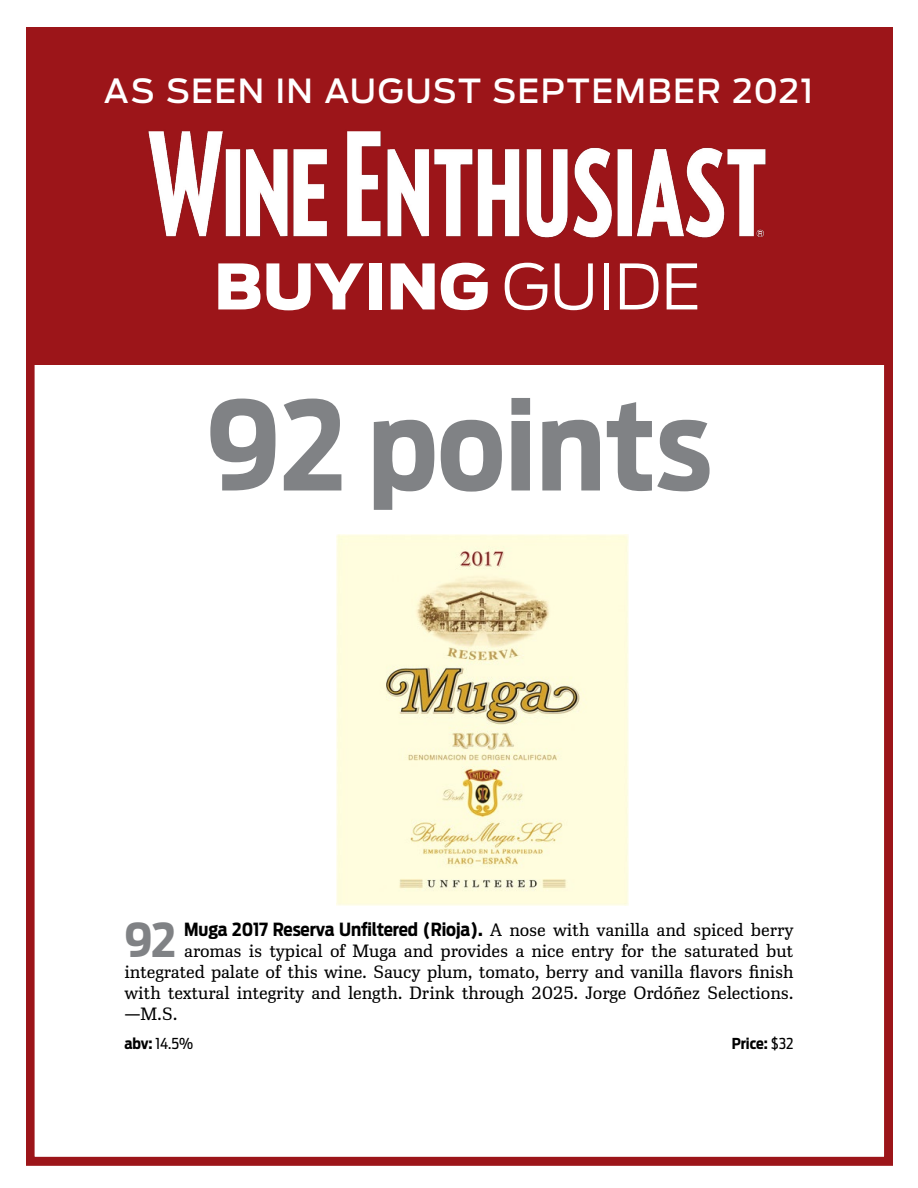
<style>
.page{position:relative;width:918px;height:1188px;background:#fff}
.page>*{position:absolute;margin:0;border:0;box-sizing:border-box;transform-origin:0 0}
.t1{font:700 122.55px "Antenna Cond";color:#808285}
.t2{font:900 62.1px "Antenna";color:#fff}
.t3{font:700 46.35px "Antenna Cond";color:#808285}
.t4{font:500 33px "Antenna";letter-spacing:.045em;color:#fff}
.t5{font:300 18px/21px "Ibis Text";letter-spacing:-.01em;color:#000;text-align:justify}
.t6{font:700 18px "Antenna Cond";letter-spacing:-.01em;color:#000}
.t7{font:15px "Antenna Cond";color:#000}
.t8{font:700 15px "Antenna Cond";letter-spacing:-.01em;color:#000}
.s1{font-weight:300}
.s2{font-family:"Ibis Text";font-weight:300}
.s3{font-weight:700}
.s4{font-weight:400}
</style>
<div class="page">
<div style="left:26px;top:27px;width:867px;height:337px;background:#9c1519"></div>
<div style="left:26px;top:229px;width:867px;height:937px;border:9px solid #9c1519"></div>
<img style="left:141px;top:131px;width:633px;height:108px">
<img style="left:337px;top:534px;width:292px;height:371px">
<h3 class="t4" style="left:104px;top:68px;width:711px">AS SEEN IN AUGUST SEPTEMBER 2021</h3>
<h2 class="t2" style="left:214px;top:242px;width:488px">BUYING <span class="s1">GUIDE</span></h2>
<h1 class="t1" style="left:206px;top:363px;width:507px">92 points</h1>
<h3 class="t3" style="left:124px;top:909px;width:54px">92</h3>
<p class="t6" style="left:184px;top:917px;width:611px">Muga 2017 Reserva Unfiltered (Rioja). <span class="s2">A nose with vanilla and spiced berry</span></p>
<p class="t5" style="left:124px;top:940px;width:671px;text-indent:60px">aromas is typical of Muga and provides a nice entry for the saturated but integrated palate of this wine. Saucy plum, tomato, berry and vanilla flavors finish with textural integrity and length. Drink through 2025. Jorge Ordóñez Selections. —M.S.</p>
<p class="t7" style="left:124px;top:1033px;width:70px"><span class="s3">abv:</span> 14.5%</p>
<p class="t8" style="left:732px;top:1033px;width:63px">Price: <span class="s4">$32</span></p>
</div>
